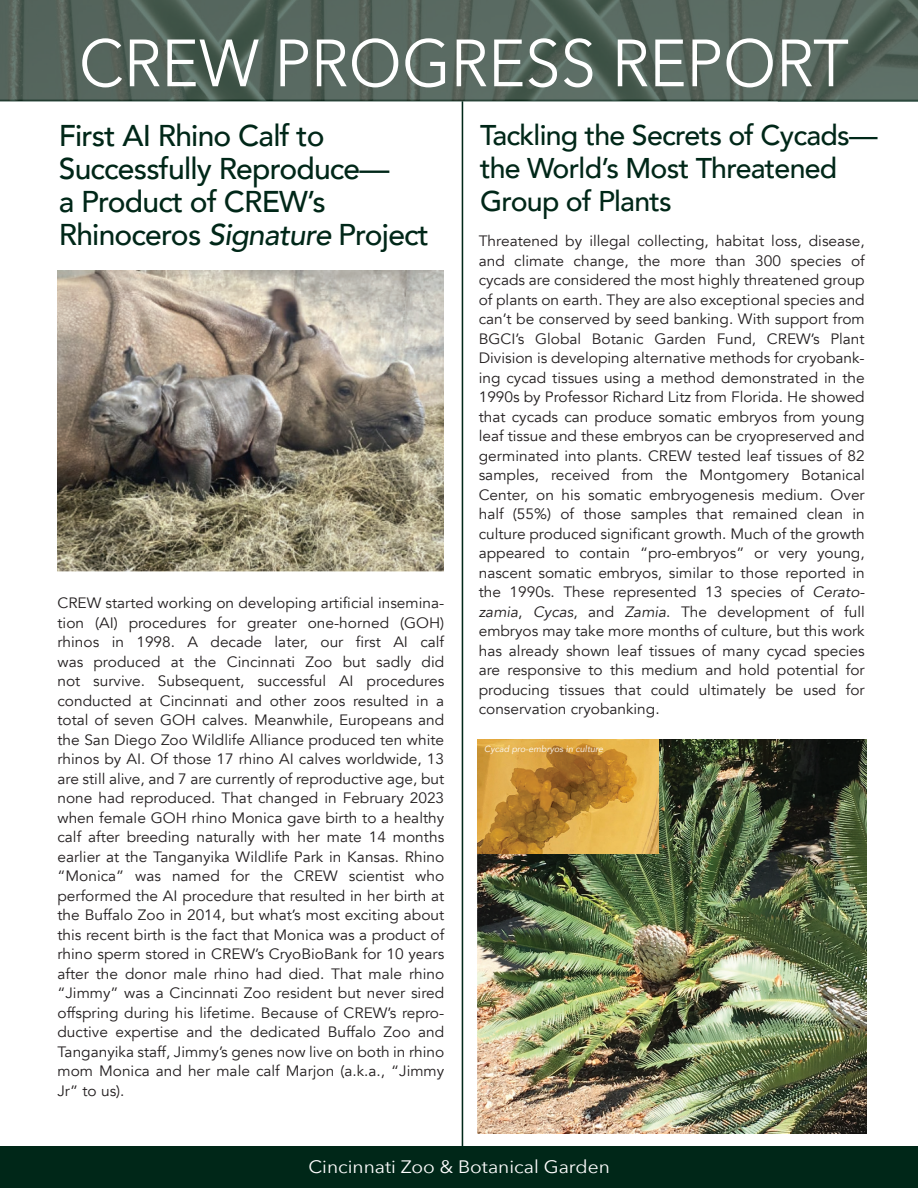
<style>
.page{position:relative;width:918px;height:1188px;background:#fff}
.page>*{position:absolute;margin:0;border:0;box-sizing:border-box;transform-origin:0 0}
.t1{font:66px "Avenir Next";color:#fff;scale:.95 1}
.t2{font:500 30px/33px "Avenir";letter-spacing:-.025em;color:#002718}
.t3{font:500 28.5px/33px "Avenir";letter-spacing:-.025em;color:#002718}
.t4{font:18px "Avenir Next";color:#fff;scale:1.07 1}
.t5{font:15px/19.5px "Avenir";color:#231f20;text-align:justify}
.t6{font:italic 9px "Avenir";color:#fff}
.s1{font-style:italic}
</style>
<div class="page">
<img style="left:478px;top:739px;width:389px;height:394px">
<hr style="left:462px;top:101px;width:1px;height:1087px;background:#002718">
<div style="left:0;top:1147px;width:918px;height:41px;background:#002718"></div>
<img style="left:0;top:0;width:918px;height:100px">
<img style="left:58px;top:271px;width:386px;height:300px">
<img style="left:478px;top:739px;width:180px;height:114px">
<h1 class="t1" style="left:79px;top:8px;width:812px">CREW PROGRESS REPORT</h1>
<h2 class="t2" style="left:59px;top:117px;width:372px">First AI Rhino Calf to<br>Successfully Reproduce—<br>a Product of CREW’s<br>Rhinoceros <span class="s1">Signature</span> Project</h2>
<h3 class="t3" style="left:480px;top:117px;width:399px">Tackling the Secrets of Cycads— the World’s Most Threatened<br>Group of Plants</h3>
<p class="t5" style="left:479px;top:232px;width:388px">Threatened by illegal collecting, habitat loss, disease, and climate change, the more than 300 species of cycads are considered the most highly threatened group of plants on earth. They are also exceptional species and can’t be conserved by seed banking. With support from BGCI’s Global Botanic Garden Fund, CREW’s Plant Division is developing alternative methods for cryobank&shy;ing cycad tissues using a method demonstrated in the 1990s by Professor Richard Litz from Florida. He showed that cycads can produce somatic embryos from young leaf tissue and these embryos can be cryopreserved and germinated into plants. CREW tested leaf tissues of 82 samples, received from the Montgomery Botanical Center, on his somatic embryogenesis medium. Over half (55%) of those samples that remained clean in culture produced significant growth. Much of the growth appeared to contain “pro-embryos” or very young, nascent somatic embryos, similar to those reported in the 1990s. These represented 13 species of <span class="s1">Cerato&shy;zamia</span>, <span class="s1">Cycas</span>, and <span class="s1">Zamia</span>. The development of full embryos may take more months of culture, but this work has already shown leaf tissues of many cycad species are responsive to this medium and hold potential for producing tissues that could ultimately be used for conservation cryobanking.</p>
<p class="t5" style="left:57px;top:594px;width:388px">CREW started working on developing artificial insemina&shy;tion (AI) procedures for greater one-horned (GOH) rhinos in 1998. A decade later, our first AI calf was produced at the Cincinnati Zoo but sadly did not survive. Subsequent, successful AI procedures conducted at Cincinnati and other zoos resulted in a total of seven GOH calves. Meanwhile, Europeans and the San Diego Zoo Wildlife Alliance produced ten white rhinos by AI. Of those 17 rhino AI calves worldwide, 13 are still alive, and 7 are currently of reproductive age, but none had reproduced. That changed in February 2023 when female GOH rhino Monica gave birth to a healthy calf after breeding naturally with her mate 14 months earlier at the Tanganyika Wildlife Park in Kansas. Rhino “Monica” was named for the CREW scientist who performed the AI procedure that resulted in her birth at the Buffalo Zoo in 2014, but what’s most exciting about this recent birth is the fact that Monica was a product of rhino sperm stored in CREW’s CryoBioBank for 10 years after the donor male rhino had died. That male rhino “Jimmy” was a Cincinnati Zoo resident but never sired offspring during his lifetime. Because of CREW’s repro&shy;ductive expertise and the dedicated Buffalo Zoo and Tanganyika staff, Jimmy’s genes now live on both in rhino mom Monica and her male calf Marjon (a.k.a., “Jimmy Jr” to us).</p>
<p class="t6" style="left:484px;top:743px;width:121px">Cycad pro-embryos in culture</p>
<p class="t4" style="left:308px;top:1152px;width:283px">Cincinnati Zoo &amp; Botanical Garden</p>
</div>
